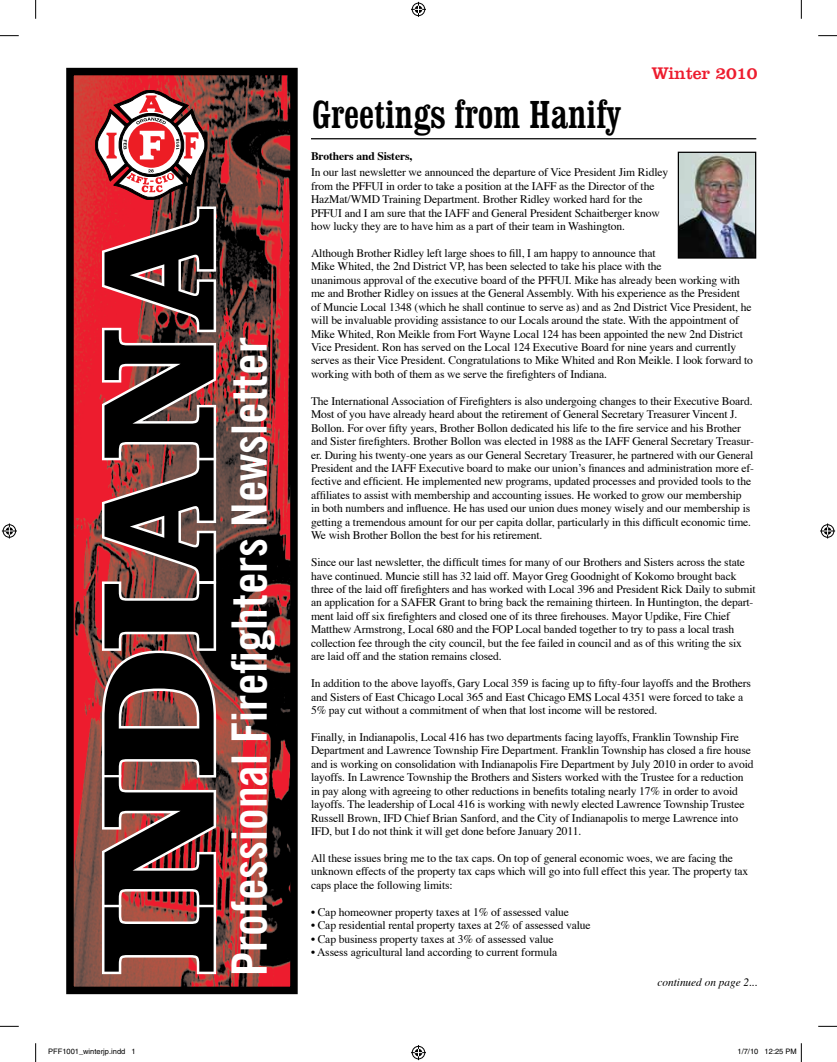
<style>
.page{position:relative;width:837px;height:1062px;background:#fff}
.page>*{position:absolute;margin:0;border:0;box-sizing:border-box;transform-origin:0 0}
.t1{font:700 162.5px "Clarendon BT";letter-spacing:-.02em;color:#000}
.t2{font:48.75px "Trade Gothic Bold Cond Twenty";color:#fff}
.t3{font:condensed 40px "Clarendon BT";color:#000}
.t4{font:17.5px "Clarendon LT Std";color:#ed1c2e}
.t5{font:11.5px/13.4px "Times";letter-spacing:-.01em;color:#000}
.t6{font:700 11.5px "Times";letter-spacing:-.01em;color:#000}
.t7{font:italic 11.25px "Times";color:#000}
.t8{font:7.5px "Helvetica";color:#000}
</style>
<div class="page">
<img style="left:75px;top:77px;width:213px;height:907px">
<div style="left:66px;top:68px;width:231px;height:925px;border:8px solid #000"></div>
<hr style="left:311px;top:138px;width:445px;height:1px;background:#000">
<svg style="left:95px;top:90px;width:123px;height:886px"></svg>
<img style="left:679px;top:154px;width:75px;height:102px">
<div style="left:677px;top:152px;width:79px;height:106px;border:1px solid #000"></div>
<svg style="left:0;top:35px;width:19px;height:1px"></svg>
<svg style="left:818px;top:35px;width:18px;height:1px"></svg>
<svg style="left:0;top:1025px;width:19px;height:1px"></svg>
<svg style="left:818px;top:1025px;width:18px;height:1px"></svg>
<svg style="left:35px;top:0;width:1px;height:19px"></svg>
<svg style="left:35px;top:1043px;width:1px;height:18px"></svg>
<svg style="left:800px;top:0;width:1px;height:19px"></svg>
<svg style="left:411px;top:2px;width:15px;height:15px"></svg>
<svg style="left:411px;top:1045px;width:15px;height:14px"></svg>
<svg style="left:2px;top:523px;width:15px;height:15px"></svg>
<svg style="left:820px;top:523px;width:14px;height:15px"></svg>
<svg style="left:800px;top:1043px;width:1px;height:18px"></svg>
<h1 class="t1" style="left:57px;top:974px;width:769px;rotate:-90deg">INDIANA</h1>
<h2 class="t2" style="left:220px;top:976px;width:640px;rotate:-90deg">Professional Firefighters Newsletter</h2>
<h3 class="t3" style="left:312px;top:89px;width:310px">Greetings from Hanify</h3>
<h3 class="t4" style="left:651px;top:62px;width:107px">Winter 2010</h3>
<p class="t6" style="left:311px;top:145px;width:103px">Brothers and Sisters,</p>
<p class="t5" style="left:311px;top:165px;width:358px">In our last newsletter we announced the departure of Vice President Jim Ridley from the PFFUI in order to take a position at the IAFF as the Director of the HazMat/WMD Training Department. Brother Ridley worked hard for the PFFUI and I am sure that the IAFF and General President Schaitberger know how lucky they are to have him as a part of their team in Washington.</p>
<p class="t5" style="left:311px;top:245px;width:443px">Although Brother Ridley left large shoes to fill, I am happy to announce that<br>Mike Whited, the 2nd District VP, has been selected to take his place with the<br>unanimous approval of the executive board of the PFFUI. Mike has already been working with me and Brother Ridley on issues at the General Assembly. With his experience as the President<br>of Muncie Local 1348 (which he shall continue to serve as) and as 2nd District Vice President, he will be invaluable providing assistance to our Locals around the state. With the appointment of Mike Whited, Ron Meikle from Fort Wayne Local 124 has been appointed the new 2nd District Vice President. Ron has served on the Local 124 Executive Board for nine years and currently serves as their Vice President. Congratulations to Mike Whited and Ron Meikle. I look forward to working with both of them as we serve the firefighters of Indiana.</p>
<p class="t5" style="left:311px;top:393px;width:444px">The International Association of Firefighters is also undergoing changes to their Executive Board.<br>Most of you have already heard about the retirement of General Secretary Treasurer Vincent J.<br>Bollon. For over fifty years, Brother Bollon dedicated his life to the fire service and his Brother and Sister firefighters. Brother Bollon was elected in 1988 as the IAFF General Secretary Treasur&shy;er. During his twenty-one years as our General Secretary Treasurer, he partnered with our General President and the IAFF Executive board to make our union’s finances and administration more ef&shy;fective and efficient. He implemented new programs, updated processes and provided tools to the affiliates to assist with membership and accounting issues. He worked to grow our membership<br>in both numbers and influence. He has used our union dues money wisely and our membership is getting a tremendous amount for our per capita dollar, particularly in this difficult economic time.<br>We wish Brother Bollon the best for his retirement.</p>
<p class="t5" style="left:311px;top:554px;width:446px">Since our last newsletter, the difficult times for many of our Brothers and Sisters across the state have continued. Muncie still has 32 laid off. Mayor Greg Goodnight of Kokomo brought back three of the laid off firefighters and has worked with Local 396 and President Rick Daily to submit an application for a SAFER Grant to bring back the remaining thirteen. In Huntington, the depart&shy;ment laid off six firefighters and closed one of its three firehouses. Mayor Updike, Fire Chief Matthew Armstrong, Local 680 and the FOP Local banded together to try to pass a local trash collection fee through the city council, but the fee failed in council and as of this writing the six are laid off and the station remains closed.</p>
<p class="t5" style="left:311px;top:675px;width:441px">In addition to the above layoffs, Gary Local 359 is facing up to fifty-four layoffs and the Brothers and Sisters of East Chicago Local 365 and East Chicago EMS Local 4351 were forced to take a<br>5% pay cut without a commitment of when that lost income will be restored.</p>
<p class="t5" style="left:311px;top:729px;width:444px">Finally, in Indianapolis, Local 416 has two departments facing layoffs, Franklin Township Fire Department and Lawrence Township Fire Department. Franklin Township has closed a fire house and is working on consolidation with Indianapolis Fire Department by July 2010 in order to avoid layoffs. In Lawrence Township the Brothers and Sisters worked with the Trustee for a reduction in pay along with agreeing to other reductions in benefits totaling nearly 17% in order to avoid layoffs. The leadership of Local 416 is working with newly elected Lawrence Township Trustee Russell Brown, IFD Chief Brian Sanford, and the City of Indianapolis to merge Lawrence into IFD, but I do not think it will get done before January 2011.</p>
<p class="t5" style="left:311px;top:850px;width:438px">All these issues bring me to the tax caps. On top of general economic woes, we are facing the unknown effects of the property tax caps which will go into full effect this year. The property tax caps place the following limits:</p>
<p class="t5" style="left:311px;top:903px;width:259px">• Cap homeowner property taxes at 1% of assessed value</p>
<p class="t5" style="left:311px;top:917px;width:281px">• Cap residential rental property taxes at 2% of assessed value</p>
<p class="t5" style="left:311px;top:930px;width:244px">• Cap business property taxes at 3% of assessed value</p>
<p class="t5" style="left:311px;top:944px;width:248px">• Assess agricultural land according to current formula</p>
<p class="t7" style="left:657px;top:971px;width:101px">continued on page 2...</p>
<p class="t8" style="left:48px;top:1047px;width:89px">PFF1001_winterjp.indd 1</p>
<p class="t8" style="left:737px;top:1047px;width:61px">1/7/10 12:25 PM</p>
</div>
